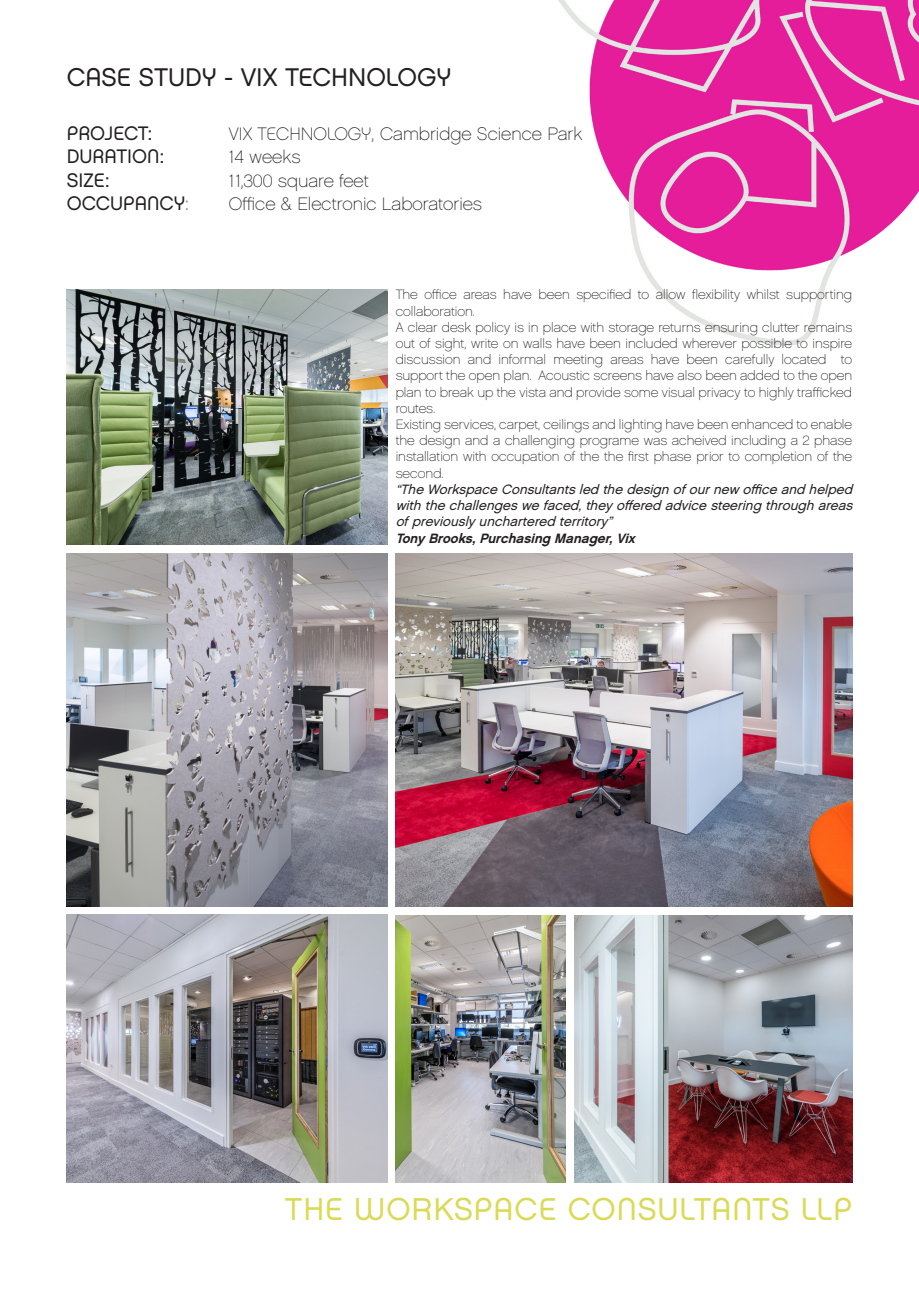
<style>
.page{position:relative;width:919px;height:1289px;background:#fff}
.page>*{position:absolute;margin:0;border:0;box-sizing:border-box;transform-origin:0 0}
.t1{font:31.5px "Chalet London Nineteen Seventy";letter-spacing:.03em;color:#d9da55}
.t2{font:25.5px "Chalet London Nineteen Seventy";color:#231f20}
.t3{font:19.5px "Chalet London Nineteen Seventy";color:#231f20}
.t4{font:18px "Chalet Paris Nineteen Sixty";color:#231f20}
.t5{font:13.5px/16.2px "Chalet Paris Nineteen Sixty";color:#231f20;text-align:justify}
.t6{font:italic 13.5px/16.2px "Chalet London Nineteen Sixty";color:#231f20;text-align:justify}
.t7{font:italic 13.5px "Chalet New York Nineteen Sixty";color:#231f20}
.s1{font-family:"Chalet London Nineteen Sixty"}
.s2{font-family:"Chalet Paris Nineteen Seventy"}
</style>
<div class="page">
<img style="left:558px;top:0;width:360px;height:346px">
<img style="left:67px;top:914px;width:320px;height:268px">
<img style="left:67px;top:289px;width:320px;height:255px">
<img style="left:395px;top:915px;width:171px;height:267px">
<img style="left:67px;top:553px;width:320px;height:353px">
<img style="left:395px;top:553px;width:457px;height:353px">
<img style="left:574px;top:915px;width:278px;height:267px">
<p class="t2" style="left:67px;top:61px;width:386px">CA<span class="s1">S</span>E <span class="s1">S</span>TUDY - VI<span class="s1">X</span> TECH<span class="s1">N</span>OLOGY</p>
<p class="t3" style="left:67px;top:121px;width:87px">PROJECT:</p>
<p class="t4" style="left:229px;top:123px;width:355px"><span class="s2">VI</span>X <span class="s2">TECH</span>N<span class="s2">OLOGY</span>, Cambridge Science Park</p>
<p class="t3" style="left:67px;top:145px;width:99px">DURATION:</p>
<p class="t4" style="left:229px;top:147px;width:73px">14 weeks</p>
<p class="t3" style="left:67px;top:168px;width:44px"><span class="s1">S</span>IZE:</p>
<p class="t4" style="left:229px;top:170px;width:141px">11,300 square feet</p>
<p class="t3" style="left:67px;top:191px;width:123px">OCCUPANCY<span class="s2">:</span></p>
<p class="t4" style="left:229px;top:193px;width:254px">Office &amp; Electronic Laboratories</p>
<p class="t5" style="left:395px;top:287px;width:458px">The office areas have been specified to allow flexibility whilst supporting collaboration.</p>
<p class="t5" style="left:395px;top:319px;width:458px">A clear desk policy is in place with storage returns ensuring clutter remains out of sight, write on walls have been included wherever possible to inspire discussion and informal meeting areas have been carefully located to support the open plan. Acoustic screens have also been added to the open plan to break up the vista and provide some visual privacy to highly trafficked routes.</p>
<p class="t5" style="left:395px;top:416px;width:458px">Existing services, carpet, ceilings and lighting have been enhanced to enable the design and a challenging programe was acheived including a 2 phase installation with occupation of the the first phase prior to completion of the second.</p>
<p class="t6" style="left:395px;top:481px;width:462px">“The Workspace Consultantsled the design ofournew office and helped with the challengeswe faced,theyoffered advice steering through areas ofpreviouslyunchartered territory”</p>
<p class="t7" style="left:395px;top:529px;width:245px">Tony Brooks,Purchasing Manager,Vix</p>
<p class="t1" style="left:285px;top:1189px;width:568px">THE WO<span class="s1">RKS</span>PACE CON<span class="s1">S</span>ULTANT<span class="s1">S</span> LLP</p>
</div>
